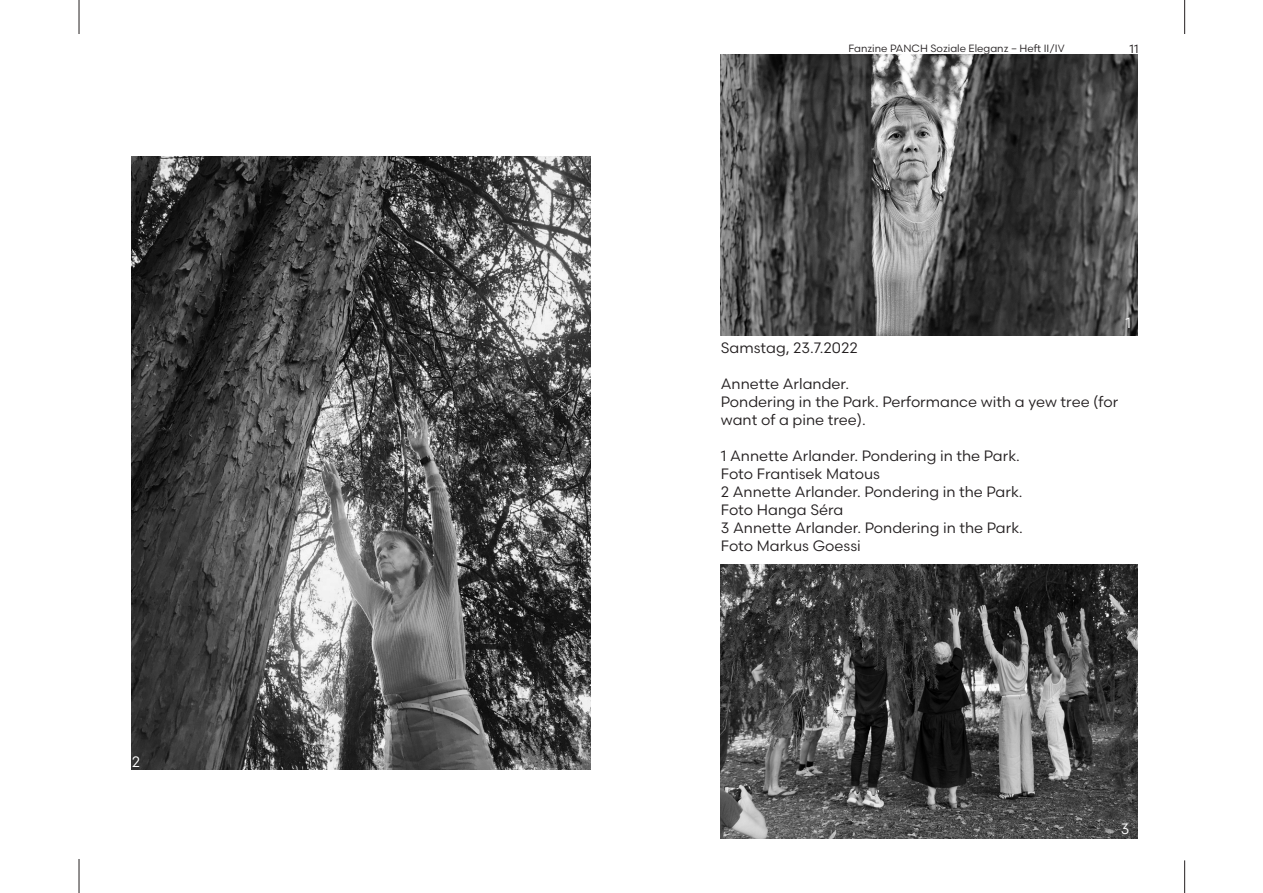
<style>
.page{position:relative;width:1263px;height:893px;background:#fff}
.page>*{position:absolute;margin:0;border:0;box-sizing:border-box;transform-origin:0 0}
.t1{font:15px/18px "Scandia";color:#231f20}
.t2{font:15px "Scandia";color:#fff}
.t3{font:12px "Scandia";color:#231f20}
.t4{font:10.5px "Scandia";color:#231f20}
</style>
<div class="page">
<hr style="left:1184px;top:860px;width:1px;height:33px;background:#231f20">
<hr style="left:1184px;top:0;width:1px;height:34px;background:#231f20">
<hr style="left:79px;top:859px;width:1px;height:34px;background:#231f20">
<hr style="left:79px;top:0;width:1px;height:34px;background:#231f20">
<img style="left:721px;top:54px;width:416px;height:281px">
<img style="left:721px;top:564px;width:416px;height:275px">
<img style="left:131px;top:157px;width:460px;height:612px">
<p class="t2" style="left:132px;top:753px;width:10px">2</p>
<p class="t4" style="left:848px;top:42px;width:218px">Fanzine PANCH Soziale Eleganz – Heft II/IV</p>
<p class="t3" style="left:1129px;top:42px;width:10px">11</p>
<p class="t2" style="left:1125px;top:314px;width:7px">1</p>
<p class="t1" style="left:721px;top:339px;width:138px">Samstag, 23.7.2022</p>
<p class="t1" style="left:721px;top:375px;width:130px">Annette Arlander.</p>
<p class="t1" style="left:721px;top:393px;width:399px">Pondering in the Park. Performance with a yew tree (for want of a pine tree).</p>
<p class="t1" style="left:721px;top:447px;width:301px">1 Annette Arlander. Pondering in the Park.</p>
<p class="t1" style="left:721px;top:465px;width:161px">Foto Frantisek Matous</p>
<p class="t1" style="left:721px;top:483px;width:303px">2 Annette Arlander. Pondering in the Park.</p>
<p class="t1" style="left:721px;top:501px;width:124px">Foto Hanga Séra</p>
<p class="t1" style="left:721px;top:519px;width:304px">3 Annette Arlander. Pondering in the Park.</p>
<p class="t1" style="left:721px;top:537px;width:142px">Foto Markus Goessi</p>
<p class="t2" style="left:1121px;top:819px;width:10px">3</p>
</div>
